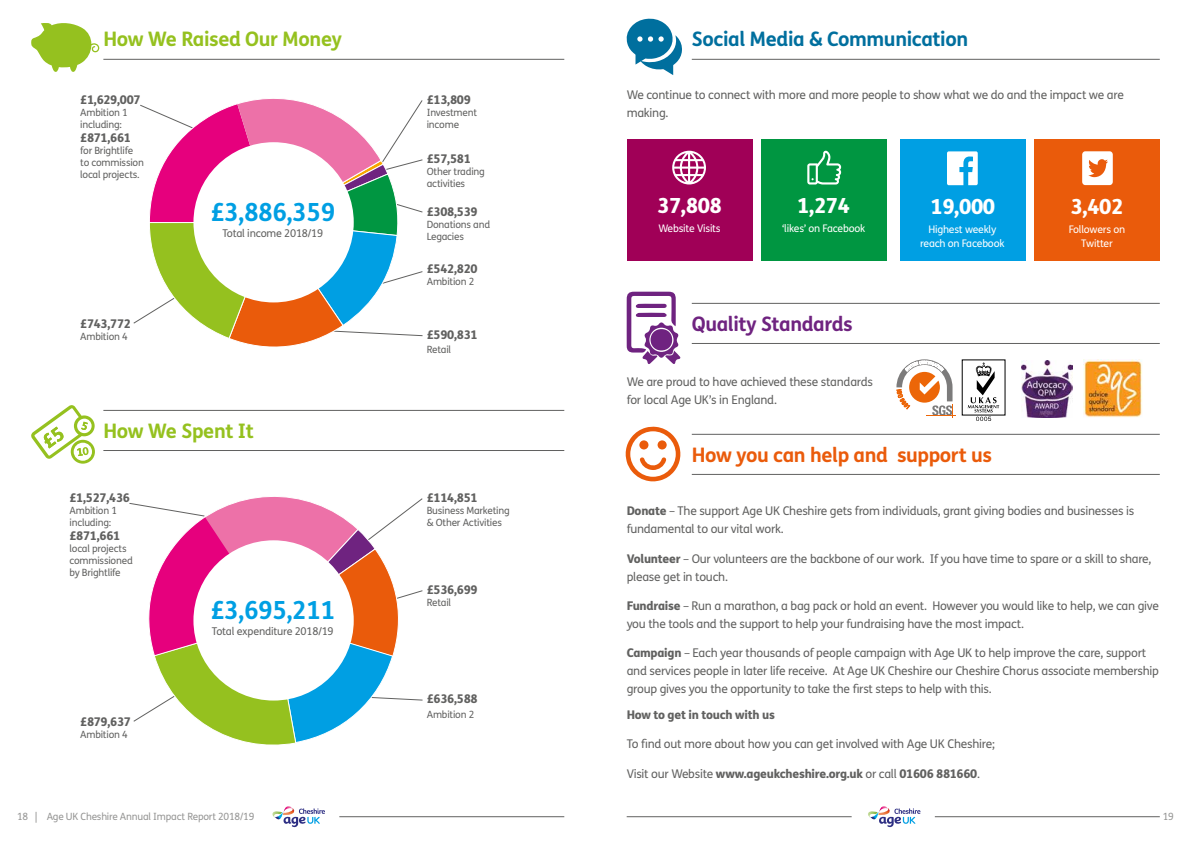
<style>
.page{position:relative;width:1191px;height:842px;background:#fff}
.page>*{position:absolute;margin:0;border:0;box-sizing:border-box;transform-origin:0 0}
.t1{font:700 25px "FS Me Pro";letter-spacing:-.02em;color:#009fe3}
.t2{font:800 20.9px "FS Me Pro";letter-spacing:-.02em;color:#fff}
.t3{font:700 20px "FS Me Pro";letter-spacing:-.02em;color:#95c11f}
.t4{font:700 20px "FS Me Pro";letter-spacing:-.02em;color:#ea5b0b}
.t5{font:700 20px "FS Me Pro";letter-spacing:-.02em;color:#006f9e}
.t6{font:700 20px "FS Me Pro";letter-spacing:-.02em;color:#6f2380}
.t7{font:12px/18px "FS Me Pro";letter-spacing:-.02em;color:#616160}
.t8{font:800 12px "FS Me Pro";letter-spacing:-.02em;color:#616160}
.t9{font:10.7px "FS Me Pro";letter-spacing:-.02em;color:#616160}
.t10{font:10.4px/14.2px "FS Me Pro";letter-spacing:-.02em;color:#fff;text-align:center}
.t11{font:10px/12px "FS Me Pro";letter-spacing:-.02em;color:#616160}
.t12{font:10px "FS Me Pro";letter-spacing:-.02em;color:#969695}
.s1{font-weight:800}
.s2{font-weight:400}
</style>
<div class="page">
<svg style="left:129px;top:496px;width:294px;height:249px"></svg>
<svg style="left:133px;top:98px;width:290px;height:249px"></svg>
<div style="left:193px;top:142px;width:161px;height:160px;background:#fff;border-radius:50%"></div>
<svg style="left:272px;top:806px;width:53px;height:21px"></svg>
<svg style="left:868px;top:806px;width:52px;height:21px"></svg>
<hr style="left:934px;top:816px;width:225px;height:1px;background:#616160">
<hr style="left:339px;top:816px;width:225px;height:1px;background:#616160">
<hr style="left:626px;top:816px;width:225px;height:1px;background:#616160">
<hr style="left:103px;top:59px;width:461px;height:1px;background:#616160">
<hr style="left:103px;top:410px;width:461px;height:1px;background:#616160">
<hr style="left:692px;top:303px;width:467px;height:1px;background:#616160">
<hr style="left:692px;top:434px;width:467px;height:1px;background:#616160">
<hr style="left:103px;top:450px;width:461px;height:1px;background:#616160">
<hr style="left:692px;top:343px;width:467px;height:1px;background:#616160">
<hr style="left:692px;top:474px;width:467px;height:1px;background:#616160">
<svg style="left:31px;top:23px;width:68px;height:49px"></svg>
<svg style="left:31px;top:405px;width:64px;height:59px"></svg>
<div style="left:193px;top:540px;width:161px;height:160px;background:#fff;border-radius:50%"></div>
<hr style="left:692px;top:59px;width:467px;height:1px;background:#616160">
<svg style="left:626px;top:18px;width:56px;height:57px"></svg>
<div style="left:626px;top:140px;width:126px;height:121px;background:#a00057"></div>
<div style="left:900px;top:140px;width:125px;height:121px;background:#009fe3"></div>
<div style="left:761px;top:140px;width:125px;height:121px;background:#009641"></div>
<div style="left:1034px;top:140px;width:125px;height:121px;background:#ea5b0b"></div>
<svg style="left:1082px;top:151px;width:30px;height:34px"></svg>
<svg style="left:947px;top:151px;width:30px;height:34px"></svg>
<svg style="left:807px;top:150px;width:34px;height:34px"></svg>
<svg style="left:672px;top:151px;width:34px;height:34px"></svg>
<svg style="left:626px;top:292px;width:55px;height:72px"></svg>
<div style="left:650px;top:329px;width:22px;height:21px;background:#6f2380;border-radius:50%"></div>
<svg style="left:625px;top:426px;width:55px;height:55px"></svg>
<div style="left:639px;top:440px;width:9px;height:10px;background:#ea5b0b;border-radius:50%"></div>
<div style="left:657px;top:440px;width:9px;height:9px;background:#ea5b0b;border-radius:50%"></div>
<svg style="left:896px;top:359px;width:110px;height:62px"></svg>
<img style="left:1021px;top:360px;width:51px;height:58px">
<img style="left:1083px;top:359px;width:59px;height:58px">
<h3 class="t3" style="left:103px;top:24px;width:240px">How We Raised Our Money</h3>
<p class="t8" style="left:80px;top:90px;width:62px">£1,629,007</p>
<p class="t11" style="left:80px;top:106px;width:49px">Ambition 1 including:</p>
<p class="t8" style="left:80px;top:128px;width:52px">£871,661</p>
<p class="t11" style="left:80px;top:144px;width:65px">for Brightlife to commission local projects.</p>
<p class="t8" style="left:80px;top:314px;width:52px">£743,772</p>
<p class="t11" style="left:80px;top:331px;width:49px">Ambition 4</p>
<h1 class="t1" style="left:210px;top:193px;width:127px">£3,886,359</h1>
<p class="t9" style="left:222px;top:226px;width:102px">Total income 2018/19</p>
<h3 class="t3" style="left:103px;top:415px;width:152px">How We Spent It</h3>
<p class="t8" style="left:69px;top:488px;width:62px">£1,527,436</p>
<p class="t11" style="left:69px;top:504px;width:49px">Ambition 1 including:</p>
<p class="t8" style="left:69px;top:526px;width:52px">£871,661</p>
<p class="t11" style="left:69px;top:542px;width:65px">local projects commissioned by Brightlife</p>
<p class="t8" style="left:80px;top:713px;width:52px">£879,637</p>
<p class="t11" style="left:80px;top:729px;width:49px">Ambition 4</p>
<h1 class="t1" style="left:210px;top:591px;width:127px">£3,695,211</h1>
<p class="t9" style="left:212px;top:624px;width:123px">Total expenditure 2018/19</p>
<p class="t8" style="left:427px;top:90px;width:45px">£13,809</p>
<p class="t11" style="left:427px;top:106px;width:52px">Investment income</p>
<p class="t8" style="left:427px;top:149px;width:45px">£57,581</p>
<p class="t11" style="left:427px;top:165px;width:60px">Other trading activities</p>
<p class="t8" style="left:427px;top:202px;width:52px">£308,539</p>
<p class="t11" style="left:427px;top:218px;width:65px">Donations and<br>Legacies</p>
<p class="t8" style="left:427px;top:260px;width:52px">£542,820</p>
<p class="t11" style="left:427px;top:276px;width:49px">Ambition 2</p>
<p class="t8" style="left:427px;top:325px;width:52px">£590,831</p>
<p class="t11" style="left:427px;top:344px;width:26px">Retail</p>
<p class="t8" style="left:427px;top:488px;width:52px">£114,851</p>
<p class="t11" style="left:427px;top:504px;width:84px">Business Marketing &amp; Other Activities</p>
<p class="t8" style="left:427px;top:580px;width:52px">£536,699</p>
<p class="t11" style="left:427px;top:597px;width:26px">Retail</p>
<p class="t8" style="left:427px;top:690px;width:52px">£636,588</p>
<p class="t11" style="left:427px;top:708px;width:49px">Ambition 2</p>
<h3 class="t5" style="left:692px;top:24px;width:278px">Social Media &amp; Communication</h3>
<p class="t7" style="left:626px;top:86px;width:499px">We continue to connect with more and more people to show what we do and the impact we are making.</p>
<h2 class="t2" style="left:657px;top:189px;width:66px">37,808</h2>
<h2 class="t2" style="left:797px;top:189px;width:54px">1,274</h2>
<h2 class="t2" style="left:930px;top:190px;width:66px">19,000</h2>
<h2 class="t2" style="left:1070px;top:190px;width:54px">3,402</h2>
<p class="t10" style="left:658px;top:221px;width:64px">Website Visits</p>
<p class="t10" style="left:920px;top:222px;width:86px">Highest weekly reach on Facebook</p>
<p class="t10" style="left:782px;top:221px;width:85px">‘likes’ on Facebook</p>
<p class="t10" style="left:1068px;top:222px;width:58px">Followers on<br>Twitter</p>
<h3 class="t6" style="left:692px;top:308px;width:162px">Quality Standards</h3>
<p class="t7" style="left:626px;top:373px;width:248px">We are proud to have achieved these standards for local Age UK’s in England.</p>
<h3 class="t4" style="left:692px;top:439px;width:302px">How you can help and support us</h3>
<p class="t7" style="left:626px;top:502px;width:509px"><span class="s1">Donate</span> – The support Age UK Cheshire gets from individuals, grant giving bodies and businesses is fundamental to our vital work.</p>
<p class="t7" style="left:626px;top:549px;width:526px"><span class="s1">Volunteer</span> – Our volunteers are the backbone of our work. If you have time to spare or a skill to share, please get in touch.</p>
<p class="t7" style="left:626px;top:596px;width:534px"><span class="s1">Fundraise</span> – Run a marathon, a bag pack or hold an event. However you would like to help, we can give you the tools and the support to help your fundraising have the most impact.</p>
<p class="t7" style="left:626px;top:644px;width:534px"><span class="s1">Campaign</span> – Each year thousands of people campaign with Age UK to help improve the care, support and services people in later life receive. At Age UK Cheshire our Cheshire Chorus associate membership group gives you the opportunity to take the first steps to help with this.</p>
<p class="t8" style="left:626px;top:705px;width:150px">How to get in touch with us</p>
<p class="t7" style="left:626px;top:735px;width:370px">To find out more about how you can get involved with Age UK Cheshire;</p>
<p class="t8" style="left:626px;top:764px;width:355px"><span class="s2">Visit our Website</span> www.ageukcheshire.org.uk <span class="s2">or call</span> 01606 881660<span class="s2">.</span></p>
<p class="t12" style="left:17px;top:810px;width:239px">18 | Age UK Cheshire Annual Impact Report 2018/19</p>
<p class="t12" style="left:1162px;top:810px;width:13px">19</p>
</div>
